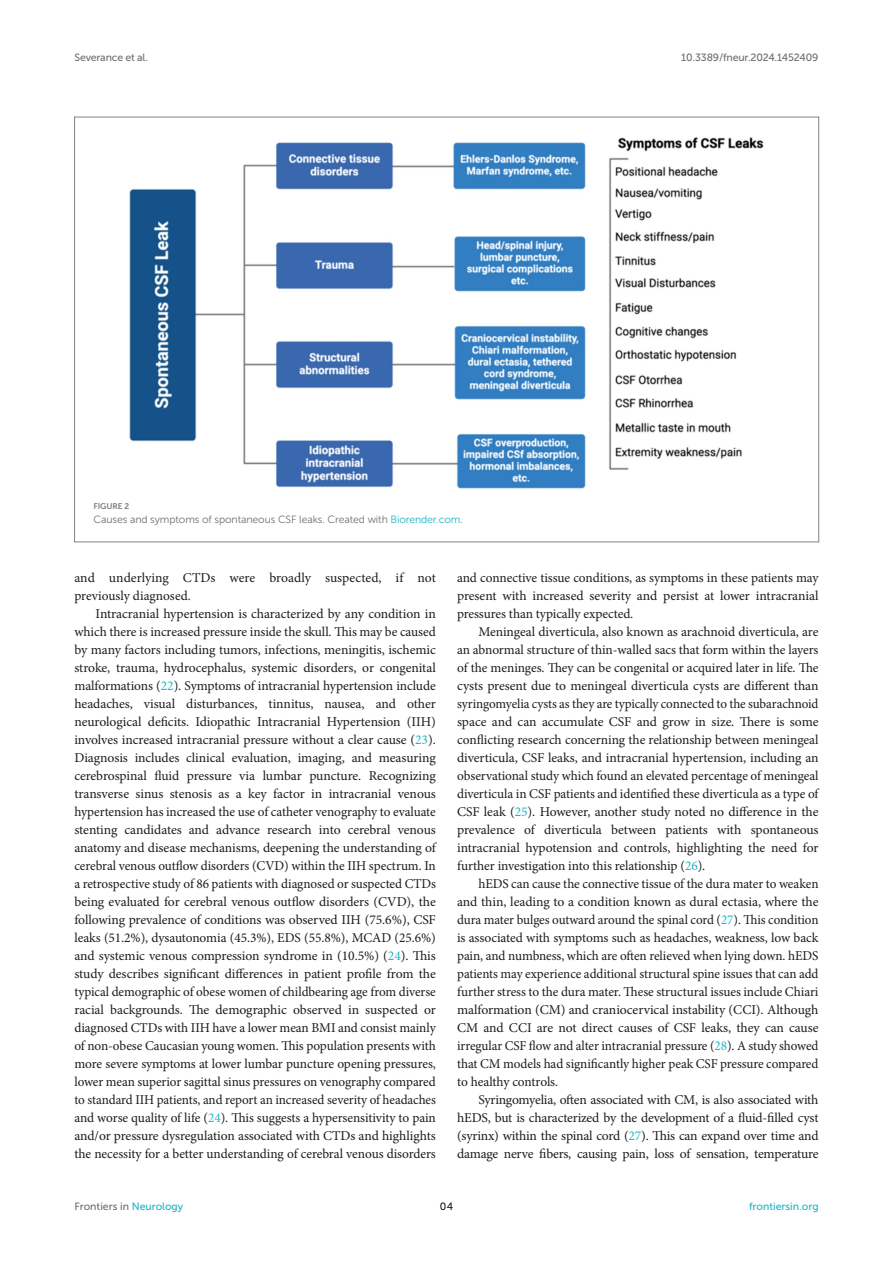
<style>
.page{position:relative;width:893px;height:1263px;background:#fff}
.page>*{position:absolute;margin:0;border:0;box-sizing:border-box;transform-origin:0 0}
.TEXT{font:13.5px/18px "Minion Pro";letter-spacing:-.01em;color:#1b1c1b;text-align:justify}
.TEXT_FLUSH{font:13.5px/18px "Minion Pro";color:#1b1c1b}
.FIG_LEG{font:10.5px "Museo Sans 300";letter-spacing:-.01em;color:#706f70}
.t1{font:10.5px "Museo Sans 500";letter-spacing:-.015em;color:#706f70}
.t2{font:10.5px "Museo Sans 500";color:#1db5c3}
.t3{font:10.5px "Museo Sans 500";color:#1b1c1b}
.FIG_HD{font:8.25px "Museo Sans 700";letter-spacing:-.01em;color:#7e7f7f}
.s1{color:#1db5c3}
</style>
<div class="page">
<img style="left:129px;top:137px;width:635px;height:352px">
<p class="t1" style="left:74px;top:51px;width:75px">Severance et al.</p>
<p class="t1" style="left:681px;top:51px;width:139px">10.3389/fneur.2024.1452409</p>
<p class="FIG_HD" style="left:94px;top:502px;width:37px">FIGURE 2</p>
<p class="FIG_LEG" style="left:94px;top:514px;width:371px">Causes and symptoms of spontaneous CSF leaks. Created with <span class="s1">Biorender.com</span>.</p>
<p class="TEXT_FLUSH" style="left:74px;top:569px;width:363px">and underlying CTDs were broadly suspected, if not previously diagnosed.</p>
<p class="TEXT" style="left:74px;top:605px;width:363px;text-indent:21px">Intracranial hypertension is characterized by any condition in which there is increased pressure inside the skull. This may be caused by many factors including tumors, infections, meningitis, ischemic stroke, trauma, hydrocephalus, systemic disorders, or congenital malformations (<span class="s1">22</span>). Symptoms of intracranial hypertension include headaches, visual disturbances, tinnitus, nausea, and other neurological deficits. Idiopathic Intracranial Hypertension (IIH) involves increased intracranial pressure without a clear cause (<span class="s1">23</span>).<br>Diagnosis includes clinical evaluation, imaging, and measuring cerebrospinal fluid pressure via lumbar puncture. Recognizing transverse sinus stenosis as a key factor in intracranial venous hypertension has increased the use of catheter venography to evaluate stenting candidates and advance research into cerebral venous anatomy and disease mechanisms, deepening the understanding of cerebral venous outflow disorders (CVD) within the IIH spectrum. In a retrospective study of 86 patients with diagnosed or suspected CTDs being evaluated for cerebral venous outflow disorders (CVD), the following prevalence of conditions was observed IIH (75.6%), CSF leaks (51.2%), dysautonomia (45.3%), EDS (55.8%), MCAD (25.6%) and systemic venous compression syndrome in (10.5%) (<span class="s1">24</span>). This study describes significant differences in patient profile from the typical demographic of obese women of childbearing age from diverse racial backgrounds. The demographic observed in suspected or diagnosed CTDs with IIH have a lower mean BMI and consist mainly of non-obese Caucasian young women. This population presents with more severe symptoms at lower lumbar puncture opening pressures, lower mean superior sagittal sinus pressures on venography compared to standard IIH patients, and report an increased severity of headaches and worse quality of life (<span class="s1">24</span>). This suggests a hypersensitivity to pain and/or pressure dysregulation associated with CTDs and highlights the necessity for a better understanding of cerebral venous disorders</p>
<p class="TEXT" style="left:457px;top:569px;width:363px">and connective tissue conditions, as symptoms in these patients may present with increased severity and persist at lower intracranial pressures than typically expected.</p>
<p class="TEXT" style="left:457px;top:623px;width:363px;text-indent:21px">Meningeal diverticula, also known as arachnoid diverticula, are an abnormal structure of thin-walled sacs that form within the layers of the meninges. They can be congenital or acquired later in life. The cysts present due to meningeal diverticula cysts are different than syringomyelia cysts as they are typically connected to the subarachnoid space and can accumulate CSF and grow in size. There is some conflicting research concerning the relationship between meningeal diverticula, CSF leaks, and intracranial hypertension, including an observational study which found an elevated percentage of meningeal diverticula in CSF patients and identified these diverticula as a type of CSF leak (<span class="s1">25</span>). However, another study noted no difference in the prevalence of diverticula between patients with spontaneous intracranial hypotension and controls, highlighting the need for further investigation into this relationship (<span class="s1">26</span>).</p>
<p class="TEXT" style="left:457px;top:875px;width:363px;text-indent:21px">hEDS can cause the connective tissue of the dura mater to weaken and thin, leading to a condition known as dural ectasia, where the dura mater bulges outward around the spinal cord (<span class="s1">27</span>). This condition is associated with symptoms such as headaches, weakness, low back pain, and numbness, which are often relieved when lying down. hEDS patients may experience additional structural spine issues that can add further stress to the dura mater. These structural issues include Chiari malformation (CM) and craniocervical instability (CCI). Although CM and CCI are not direct causes of CSF leaks, they can cause irregular CSF flow and alter intracranial pressure (<span class="s1">28</span>). A study showed that CM models had significantly higher peak CSF pressure compared to healthy controls.</p>
<p class="TEXT" style="left:457px;top:1091px;width:363px;text-indent:21px">Syringomyelia, often associated with CM, is also associated with hEDS, but is characterized by the development of a fluid-filled cyst (syrinx) within the spinal cord (<span class="s1">27</span>). This can expand over time and damage nerve fibers, causing pain, loss of sensation, temperature</p>
<p class="t1" style="left:74px;top:1200px;width:110px">Frontiers in <span class="s1">Neurology</span></p>
<p class="t3" style="left:440px;top:1200px;width:15px">04</p>
<p class="t2" style="left:749px;top:1200px;width:71px">frontiersin.org</p>
</div>
